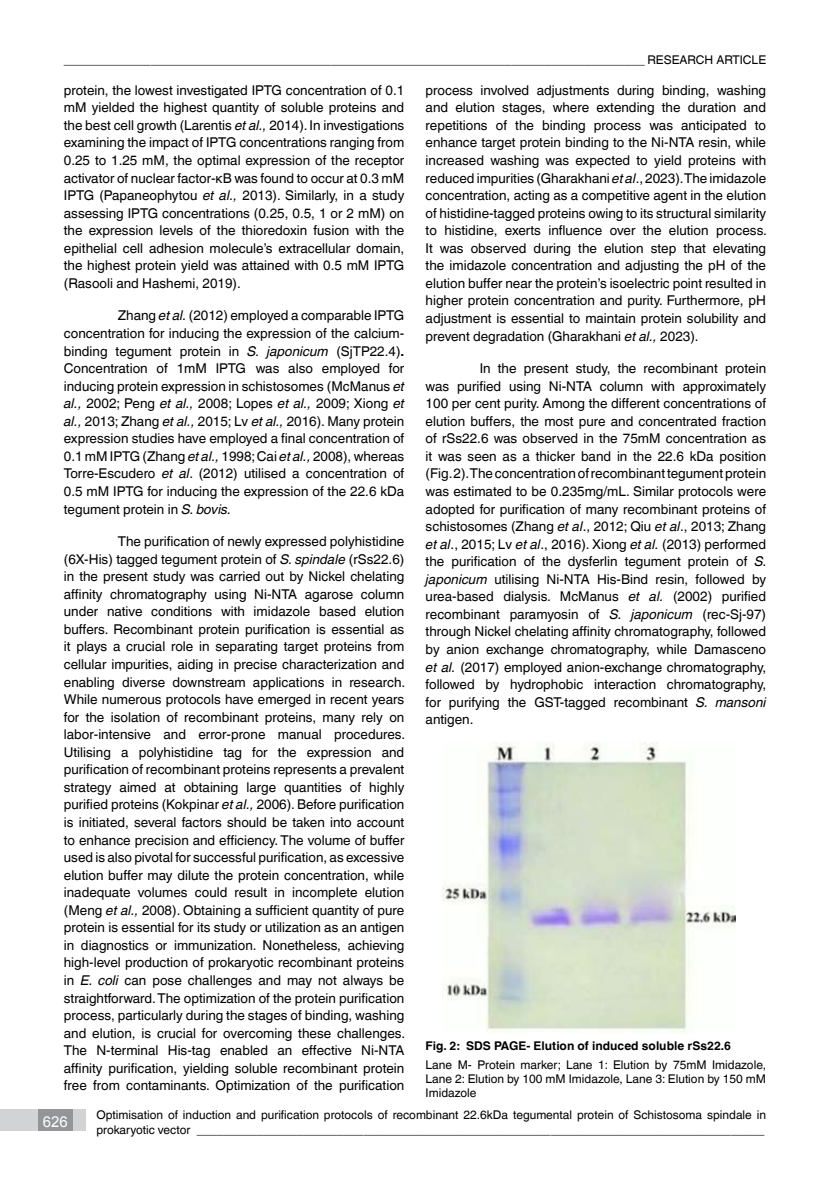
<style>
.page{position:relative;width:830px;height:1191px;background:#fff}
.page>*{position:absolute;margin:0;border:0;box-sizing:border-box;transform-origin:0 0}
.t1{font:15px "Arial";color:#fff}
.t2{font:13.5px/17.5px "Helvetica World";color:#000;text-align:justify}
.t3{font:12px/14.4px "Helvetica World";color:#000}
.t4{font:700 12px "Helvetica World";color:#000}
.s1{font-style:italic}
.s2{font-weight:700}
</style>
<div class="page">
<div style="left:0;top:1109px;width:85px;height:21px;background:#d1d3d4"></div>
<div style="left:38px;top:1109px;width:34px;height:21px;background:#939598"></div>
<img style="left:442px;top:741px;width:293px;height:292px">
<p class="t3" style="left:647px;top:52px;width:10px">research</p>
<p class="t3" style="left:716px;top:52px;width:9px">article</p>
<p class="t3" style="left:64px;top:52px;width:8px">_______________________________________________________________________________________</p>
<p class="t2" style="left:64px;top:81px;width:342px">protein, the lowest investigated IPTG concentration of 0.1 mM yielded the highest quantity of soluble proteins and the best cell growth (Larentis <span class="s1">et al.,</span> 2014). In investigations examining the impact of IPTG concentrations ranging from 0.25 to 1.25 mM, the optimal expression of the receptor activator of nuclear factor-κB was found to occur at 0.3 mM IPTG (Papaneophytou <span class="s1">et al.,</span> 2013). Similarly, in a study assessing IPTG concentrations (0.25, 0.5, 1 or 2 mM) on the expression levels of the thioredoxin fusion with the epithelial cell adhesion molecule’s extracellular domain, the highest protein yield was attained with 0.5 mM IPTG (Rasooli and Hashemi, 2019).</p>
<p class="t2" style="left:64px;top:307px;width:342px;text-indent:54px">Zhang <span class="s1">et al.</span> (2012) employed a comparable IPTG concentration for inducing the expression of the calcium&shy;binding tegument protein in <span class="s1">S. japonicum</span> (SjTP22.4)<span class="s2">.<br></span>Concentration of 1mM IPTG was also employed for inducing protein expression in schistosomes (McManus <span class="s1">et al.,</span> 2002; Peng <span class="s1">et al.,</span> 2008; Lopes <span class="s1">et al.,</span> 2009; Xiong <span class="s1">et al.,</span> 2013; Zhang <span class="s1">et al.,</span> 2015; Lv <span class="s1">et al.,</span> 2016). Many protein expression studies have employed a final concentration of 0.1 mM IPTG (Zhang <span class="s1">et al.,</span> 1998; Cai <span class="s1">et al.,</span> 2008), whereas Torre-Escudero <span class="s1">et al</span>. (2012) utilised a concentration of 0.5 mM IPTG for inducing the expression of the 22.6 kDa tegument protein in <span class="s1">S. bovis.</span></p>
<p class="t2" style="left:64px;top:532px;width:343px;text-indent:54px">The purification of newly expressed polyhistidine (6X-His) tagged tegument protein of <span class="s1">S. spindale</span> (rSs22.6) in the present study was carried out by Nickel chelating affinity chromatography using Ni-NTA agarose column under native conditions with imidazole based elution buffers. Recombinant protein purification is essential as it plays a crucial role in separating target proteins from cellular impurities, aiding in precise characterization and enabling diverse downstream applications in research.<br>While numerous protocols have emerged in recent years for the isolation of recombinant proteins, many rely on labor-intensive and error-prone manual procedures.<br>Utilising a polyhistidine tag for the expression and purification of recombinant proteins represents a prevalent strategy aimed at obtaining large quantities of highly purified proteins (Kokpinar <span class="s1">et al.,</span> 2006). Before purification is initiated, several factors should be taken into account to enhance precision and efficiency. The volume of buffer used is also pivotal for successful purification, as excessive elution buffer may dilute the protein concentration, while inadequate volumes could result in incomplete elution (Meng <span class="s1">et al.,</span> 2008). Obtaining a sufficient quantity of pure protein is essential for its study or utilization as an antigen in diagnostics or immunization. Nonetheless, achieving high-level production of prokaryotic recombinant proteins in <span class="s1">E. coli</span> can pose challenges and may not always be straightforward. The optimization of the protein purification process, particularly during the stages of binding, washing and elution, is crucial for overcoming these challenges.<br>The N-terminal His-tag enabled an effective Ni-NTA affinity purification, yielding soluble recombinant protein free from contaminants. Optimization of the purification</p>
<p class="t2" style="left:425px;top:81px;width:342px">process involved adjustments during binding, washing and elution stages, where extending the duration and repetitions of the binding process was anticipated to enhance target protein binding to the Ni-NTA resin, while increased washing was expected to yield proteins with reduced impurities (Gharakhani <span class="s1">et al</span>., 2023). The imidazole concentration, acting as a competitive agent in the elution of histidine-tagged proteins owing to its structural similarity to histidine, exerts influence over the elution process.<br>It was observed during the elution step that elevating the imidazole concentration and adjusting the pH of the elution buffer near the protein’s isoelectric point resulted in higher protein concentration and purity. Furthermore, pH adjustment is essential to maintain protein solubility and prevent degradation (Gharakhani <span class="s1">et al.,</span> 2023).</p>
<p class="t2" style="left:425px;top:360px;width:342px;text-indent:54px">In the present study, the recombinant protein was purified using Ni-NTA column with approximately 100 per cent purity. Among the different concentrations of elution buffers, the most pure and concentrated fraction of rSs22.6 was observed in the 75mM concentration as it was seen as a thicker band in the 22.6 kDa position (Fig. 2). The concentration of recombinant tegument protein was estimated to be 0.235mg/mL. Similar protocols were adopted for purification of many recombinant proteins of schistosomes (Zhang <span class="s1">et al</span>., 2012; Qiu <span class="s1">et al</span>., 2013; Zhang <span class="s1">et al</span>., 2015; Lv <span class="s1">et al</span>., 2016). Xiong <span class="s1">et al.</span> (2013) performed the purification of the dysferlin tegument protein of <span class="s1">S. japonicum</span> utilising Ni-NTA His-Bind resin, followed by urea-based dialysis. McManus <span class="s1">et al.</span> (2002) purified recombinant paramyosin of <span class="s1">S. japonicum</span> (rec-Sj-97) through Nickel chelating affinity chromatography, followed by anion exchange chromatography, while Damasceno <span class="s1">et al.</span> (2017) employed anion-exchange chromatography, followed by hydrophobic interaction chromatography, for purifying the GST-tagged recombinant <span class="s1">S. mansoni </span>antigen.</p>
<p class="t4" style="left:425px;top:1038px;width:307px">Fig. 2: SDS PAGE- Elution of induced soluble rSs22.6</p>
<p class="t3" style="left:425px;top:1057px;width:342px;text-align:justify">Lane M- Protein marker; Lane 1: Elution by 75mM Imidazole, Lane 2: Elution by 100 mM Imidazole, Lane 3: Elution by 150 mM Imidazole</p>
<p class="t1" style="left:43px;top:1111px;width:27px">626</p>
<p class="t3" style="left:96px;top:1106px;width:670px;line-height:15.6px">Optimisation of induction and purification protocols of recombinant 22.6kDa tegumental protein of Schistosoma spindale in prokaryotic vector______________________________________________________________________________________</p>
</div>
